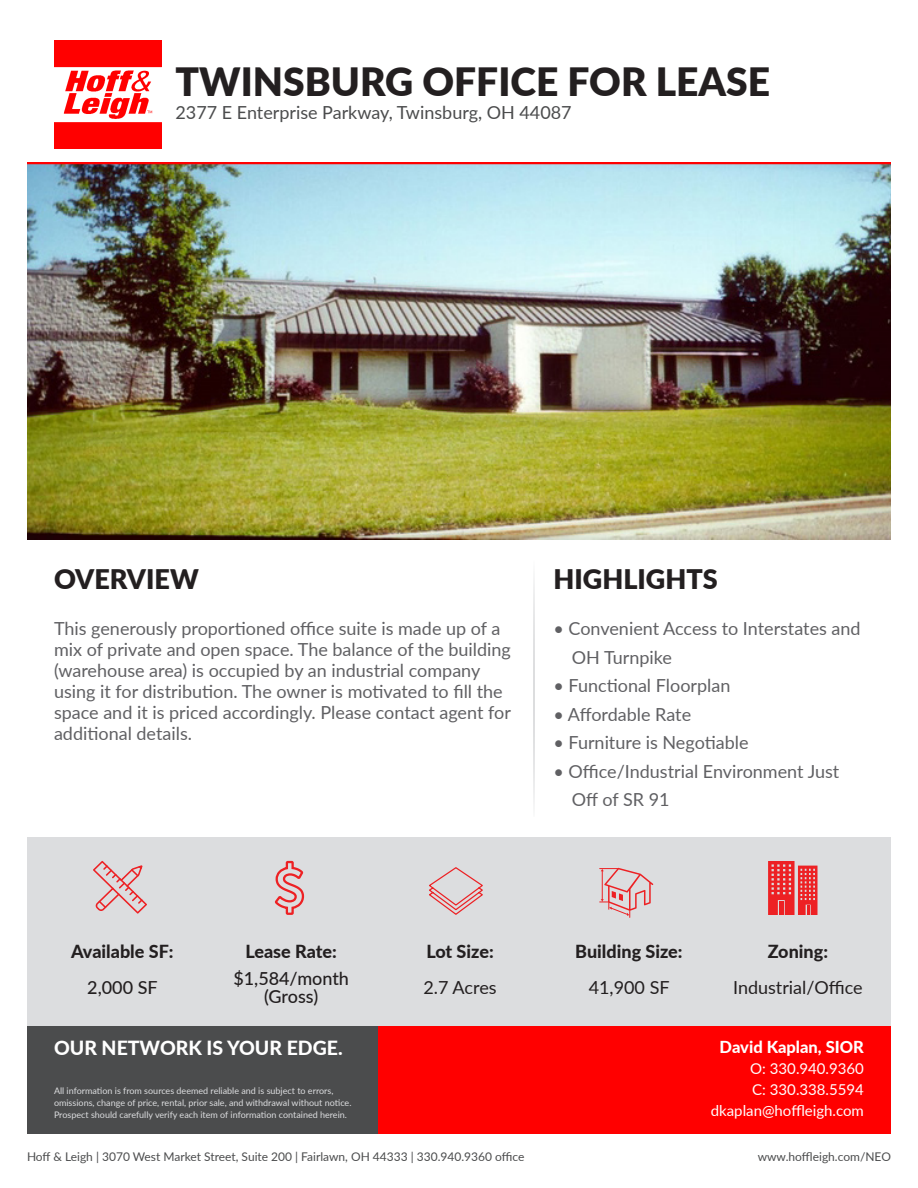
<style>
.page{position:relative;width:918px;height:1188px;background:#fff}
.page>*{position:absolute;margin:0;border:0;box-sizing:border-box;transform-origin:0 0}
.t1{font:900 39px "Lato";color:#231f20}
.t2{font:900 27px "Lato";color:#231f20}
.t3{font:800 19.5px "Lato";color:#fff}
.Body_Copy{font:18px/21px "Lato";color:#606063}
.t4{font:800 18px "Lato";color:#231f20}
.t5{font:18px "Lato";color:#4b4c4d}
.t6{font:18px "Lato";color:#231f20}
.t7{font:500 18px/18px "Lato";color:#231f20;text-align:center}
.t8{font:800 16.5px "Lato";color:#fff}
.t9{font:15px/21px "Lato";color:#fff;text-align:right}
.t10{font:12px "Lato";color:#4b4c4d}
.t11{font:9px/12px "Lato";color:#dcdddf}
</style>
<div class="page">
<div style="left:27px;top:1026px;width:351px;height:108px;background:#4b4c4d"></div>
<div style="left:378px;top:1026px;width:513px;height:108px;background:#f00"></div>
<div style="left:27px;top:837px;width:864px;height:189px;background:#dcdddf"></div>
<svg style="left:768px;top:861px;width:50px;height:54px;background:#e84d50"></svg>
<div style="left:779px;top:901px;width:5px;height:14px;background:#ed2124"></div>
<img style="left:27px;top:164px;width:864px;height:376px">
<img style="left:54px;top:40px;width:108px;height:108px">
<hr style="left:27px;top:162px;width:864px;height:2px;background:#f00">
<hr style="left:533px;top:560px;width:2px;height:257px;background:#d1d2d4">
<svg style="left:599px;top:868px;width:54px;height:50px"></svg>
<svg style="left:275px;top:860px;width:30px;height:55px"></svg>
<svg style="left:429px;top:867px;width:54px;height:48px"></svg>
<svg style="left:93px;top:861px;width:54px;height:53px"></svg>
<p class="t1" style="left:176px;top:52px;width:596px">TWINSBURG OFFICE FOR LEASE</p>
<p class="t5" style="left:176px;top:99px;width:398px">2377 E Enterprise Parkway, Twinsburg, OH 44087</p>
<p class="t2" style="left:54px;top:559px;width:146px">OVERVIEW</p>
<p class="t2" style="left:554px;top:559px;width:166px">HIGHLIGHTS</p>
<p class="Body_Copy" style="left:54px;top:618px;width:459px">This generously proportioned office suite is made up of a mix of private and open space. The balance of the building (warehouse area) is occupied by an industrial company using it for distribution. The owner is motivated to fill the space and it is priced accordingly. Please contact agent for additional details.</p>
<p class="Body_Copy" style="left:572px;top:614px;width:290px;line-height:28.5px;text-indent:-18px">• Convenient Access to Interstates and<br>OH Turnpike</p>
<p class="Body_Copy" style="left:554px;top:675px;width:178px">• Functional Floorplan</p>
<p class="Body_Copy" style="left:554px;top:703px;width:139px">• Affordable Rate</p>
<p class="Body_Copy" style="left:554px;top:732px;width:197px">• Furniture is Negotiable</p>
<p class="Body_Copy" style="left:572px;top:756px;width:269px;line-height:28.5px;text-indent:-18px">• Office/Industrial Environment Just<br>Off of SR 91</p>
<p class="t4" style="left:71px;top:938px;width:104px">Available SF:</p>
<p class="t4" style="left:245px;top:938px;width:93px">Lease Rate:</p>
<p class="t4" style="left:426px;top:938px;width:69px">Lot Size:</p>
<p class="t4" style="left:575px;top:938px;width:109px">Building Size:</p>
<p class="t4" style="left:768px;top:938px;width:62px">Zoning:</p>
<p class="t7" style="left:87px;top:977px;width:72px">2,000 SF</p>
<p class="t7" style="left:233px;top:968px;width:117px">$1,584/month (Gross)</p>
<p class="t6" style="left:424px;top:974px;width:75px">2.7 Acres</p>
<p class="t6" style="left:589px;top:974px;width:82px">41,900 SF</p>
<p class="t6" style="left:733px;top:974px;width:131px">Industrial/Office</p>
<p class="t3" style="left:54px;top:1034px;width:290px">OUR NETWORK IS YOUR EDGE.</p>
<p class="t8" style="left:720px;top:1035px;width:146px">David Kaplan, SIOR</p>
<p class="t9" style="left:711px;top:1057px;width:155px">O: 330.940.9360<br>C: 330.338.5594 dkaplan@hoffleigh.com</p>
<p class="t11" style="left:54px;top:1084px;width:299px">All information is from sources deemed reliable and is subject to errors, omissions, change of price, rental, prior sale, and withdrawal without notice.<br>Prospect should carefully verify each item of information contained herein.</p>
<p class="t10" style="left:27px;top:1148px;width:499px">Hoff &amp; Leigh | 3070 West Market Street, Suite 200 | Fairlawn, OH 44333 | 330.940.9360 office</p>
<p class="t10" style="left:758px;top:1148px;width:135px">www.hoffleigh.com/NEO</p>
</div>
